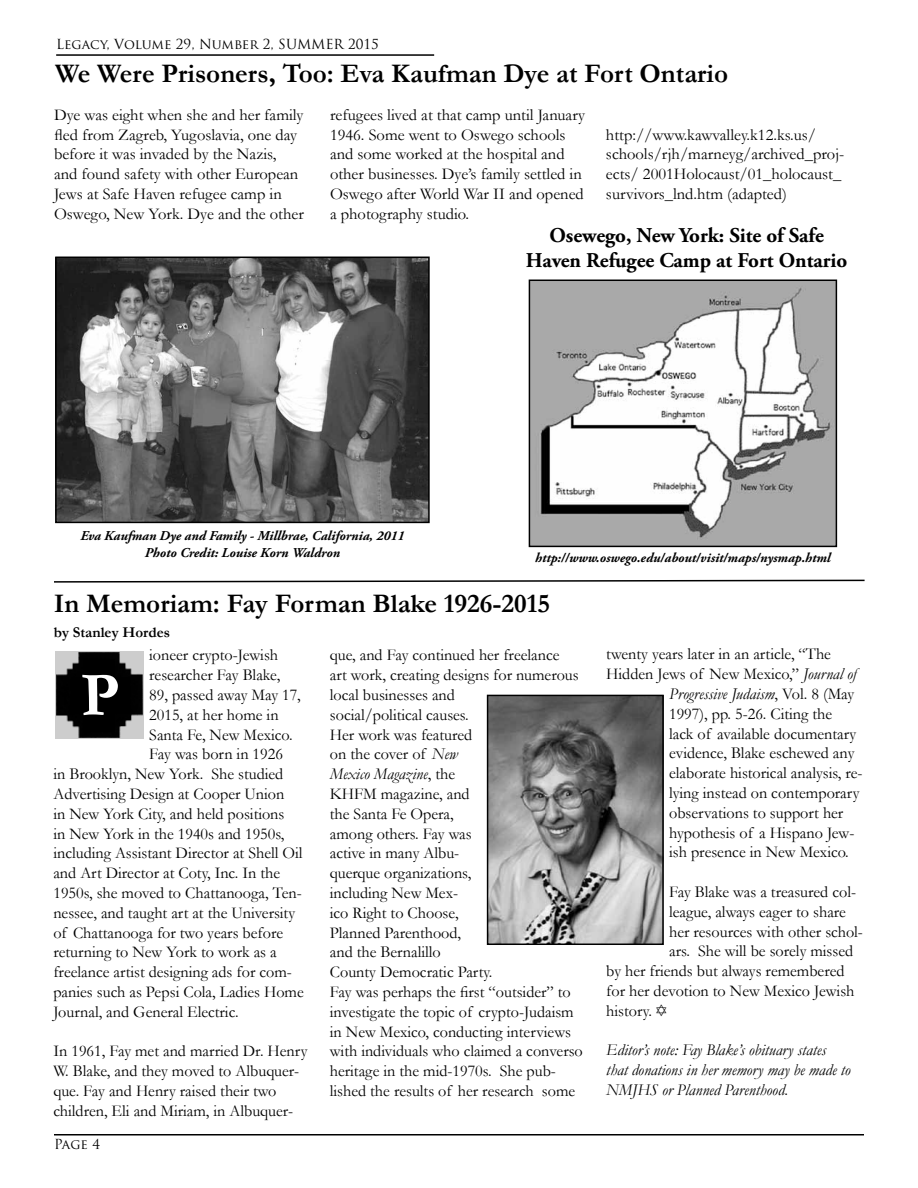
<style>
.page{position:relative;width:918px;height:1188px;background:#fff}
.page>*{position:absolute;margin:0;border:0;box-sizing:border-box;transform-origin:0 0}
.t1{font:700 63px "Garamond";color:#fff}
.t2{font:700 27px "Garamond";color:#000}
.t3{font:700 21px/25.2px "Adobe Garamond Pro";color:#000;text-align:center}
.t4{font:16.5px/19.8px "Garamond";color:#000}
.t5{font:italic 16.5px/19.8px "Garamond";color:#000}
.t6{font:700 15px "Garamond";color:#000}
.t7{font:italic 700 13.5px/16.2px "Adobe Garamond Pro";color:#000;text-align:center}
.t8{font:13.5px "Trajan Pro";color:#000}
.s1{font-style:italic}
.s2{font-style:normal}
</style>
<div class="page">
<hr style="left:56px;top:54px;width:378px;height:2px;background:#000">
<hr style="left:54px;top:1134px;width:810px;height:2px;background:#000">
<img style="left:58px;top:260px;width:369px;height:260px">
<div style="left:55px;top:257px;width:375px;height:266px;border:2px solid #000"></div>
<img style="left:532px;top:283px;width:302px;height:261px">
<div style="left:529px;top:280px;width:308px;height:267px;border:2px solid #000"></div>
<img style="left:55px;top:651px;width:89px;height:88px">
<img style="left:490px;top:698px;width:171px;height:244px">
<div style="left:487px;top:695px;width:177px;height:250px;border:2px solid #000"></div>
<svg style="left:54px;top:579px;width:811px;height:4px"></svg>
<p class="t8" style="left:56px;top:36px;width:324px">Legacy, Volume 29, Number 2, SUMMER 2015</p>
<h2 class="t2" style="left:55px;top:57px;width:675px">We Were Prisoners, Too: Eva Kaufman Dye at Fort Ontario</h2>
<p class="t4" style="left:54px;top:105px;width:251px">Dye was eight when she and her family fled from Zagreb, Yugoslavia, one day before it was invaded by the Nazis,<br>and found safety with other European Jews at Safe Haven refugee camp in Oswego, New York. Dye and the other</p>
<p class="t4" style="left:330px;top:105px;width:257px">refugees lived at that camp until January 1946. Some went to Oswego schools and some worked at the hospital and other businesses. Dye’s family settled in Oswego after World War II and opened a photography studio.</p>
<p class="t4" style="left:606px;top:124px;width:240px">http://www.kawvalley.k12.ks.us/ schools/rjh/marneyg/archived_proj&shy;ects/ 2001Holocaust/01_holocaust_ survivors_lnd.htm (adapted)</p>
<p class="t3" style="left:526px;top:223px;width:323px">Osewego, New York: Site of Safe<br>Haven Refugee Camp at Fort Ontario</p>
<p class="t7" style="left:80px;top:528px;width:326px">Eva Kaufman Dye and Family - Millbrae, California, 2011<br>Photo Credit: Louise Korn Waldron</p>
<p class="t7" style="left:535px;top:550px;width:297px">http://www.oswego.edu/about/visit/maps/nysmap.html</p>
<h2 class="t2" style="left:54px;top:587px;width:498px">In Memoriam: Fay Forman Blake 1926-2015</h2>
<p class="t6" style="left:54px;top:623px;width:118px">by Stanley Hordes</p>
<h1 class="t1" style="left:81px;top:658px;width:40px">P</h1>
<p class="t4" style="left:330px;top:645px;width:254px">que, and Fay continued her freelance<br>art work, creating designs for numerous local businesses and<br>social/political causes.<br>Her work was featured<br>on the cover of <span class="s1">New<br>Mexico Magazine</span>, the<br>KHFM magazine, and<br>the Santa Fe Opera,<br>among others. Fay was<br>active in many Albu-<br>querque organizations,<br>including New Mex-<br>ico Right to Choose,<br>Planned Parenthood,<br>and the Bernalillo<br>County Democratic Party.<br>Fay was perhaps the first “outsider” to investigate the topic of crypto-Judaism in New Mexico, conducting interviews with individuals who claimed a converso heritage in the mid-1970s. She pub&shy;lished the results of her research some</p>
<p class="t4" style="left:606px;top:644px;width:226px">twenty years later in an article, “The</p>
<p class="t4" style="left:149px;top:645px;width:130px">ioneer crypto-Jewish</p>
<p class="t4" style="left:149px;top:665px;width:133px">researcher Fay Blake,</p>
<p class="t4" style="left:149px;top:685px;width:153px">89, passed away May 17,</p>
<p class="t4" style="left:149px;top:705px;width:131px">2015, at her home in</p>
<p class="t4" style="left:149px;top:724px;width:145px">Santa Fe, New Mexico.</p>
<p class="t4" style="left:149px;top:744px;width:135px">Fay was born in 1926</p>
<p class="t4" style="left:53px;top:764px;width:231px">in Brooklyn, New York. She studied</p>
<p class="t4" style="left:53px;top:784px;width:233px">Advertising Design at Cooper Union</p>
<p class="t4" style="left:53px;top:804px;width:233px">in New York City, and held positions</p>
<p class="t4" style="left:53px;top:823px;width:232px">in New York in the 1940s and 1950s,</p>
<p class="t4" style="left:53px;top:843px;width:251px">including Assistant Director at Shell Oil</p>
<p class="t4" style="left:53px;top:863px;width:228px">and Art Director at Coty, Inc. In the</p>
<p class="t4" style="left:53px;top:883px;width:250px">1950s, she moved to Chattanooga, Ten-</p>
<p class="t4" style="left:53px;top:903px;width:243px">nessee, and taught art at the University</p>
<p class="t4" style="left:53px;top:922px;width:231px">of Chattanooga for two years before</p>
<p class="t4" style="left:53px;top:942px;width:225px">returning to New York to work as a</p>
<p class="t4" style="left:53px;top:962px;width:240px">freelance artist designing ads for com-</p>
<p class="t4" style="left:53px;top:982px;width:252px">panies such as Pepsi Cola, Ladies Home</p>
<p class="t4" style="left:53px;top:1002px;width:187px">Journal, and General Electric.</p>
<p class="t4" style="left:53px;top:1041px;width:256px">In 1961, Fay met and married Dr. Henry W. Blake, and they moved to Albuquer&shy;que. Fay and Henry raised their two children, Eli and Miriam, in Albuquer-</p>
<p class="t4" style="left:606px;top:664px;width:251px">Hidden Jews of New Mexico,” <span class="s1">Journal of</span></p>
<p class="t5" style="left:669px;top:684px;width:187px">Progressive Judaism<span class="s2">, Vol. 8 (May</span></p>
<p class="t4" style="left:669px;top:704px;width:164px">1997), pp. 5-26. Citing the</p>
<p class="t4" style="left:669px;top:723px;width:189px">lack of available documentary</p>
<p class="t4" style="left:669px;top:743px;width:187px">evidence, Blake eschewed any</p>
<p class="t4" style="left:669px;top:763px;width:195px">elaborate historical analysis, re-</p>
<p class="t4" style="left:669px;top:783px;width:192px">lying instead on contemporary</p>
<p class="t4" style="left:669px;top:803px;width:176px">observations to support her</p>
<p class="t4" style="left:669px;top:822px;width:187px">hypothesis of a Hispano Jew-</p>
<p class="t4" style="left:669px;top:842px;width:181px">ish presence in New Mexico.</p>
<p class="t4" style="left:669px;top:882px;width:189px">Fay Blake was a treasured col-</p>
<p class="t4" style="left:669px;top:902px;width:178px">league, always eager to share</p>
<p class="t4" style="left:669px;top:921px;width:195px">her resources with other schol-</p>
<p class="t4" style="left:669px;top:941px;width:186px">ars. She will be sorely missed</p>
<p class="t4" style="left:606px;top:961px;width:240px">by her friends but always remembered</p>
<p class="t4" style="left:606px;top:981px;width:250px">for her devotion to New Mexico Jewish</p>
<p class="t4" style="left:606px;top:1001px;width:47px">history.</p>
<p class="t5" style="left:606px;top:1040px;width:246px">Editor’s note: Fay Blake’s obituary states that donations in her memory may be made to<br>NMJHS or Planned Parenthood<span class="s2">.</span></p>
<p class="t8" style="left:54px;top:1135px;width:48px">Page 4</p>
</div>
